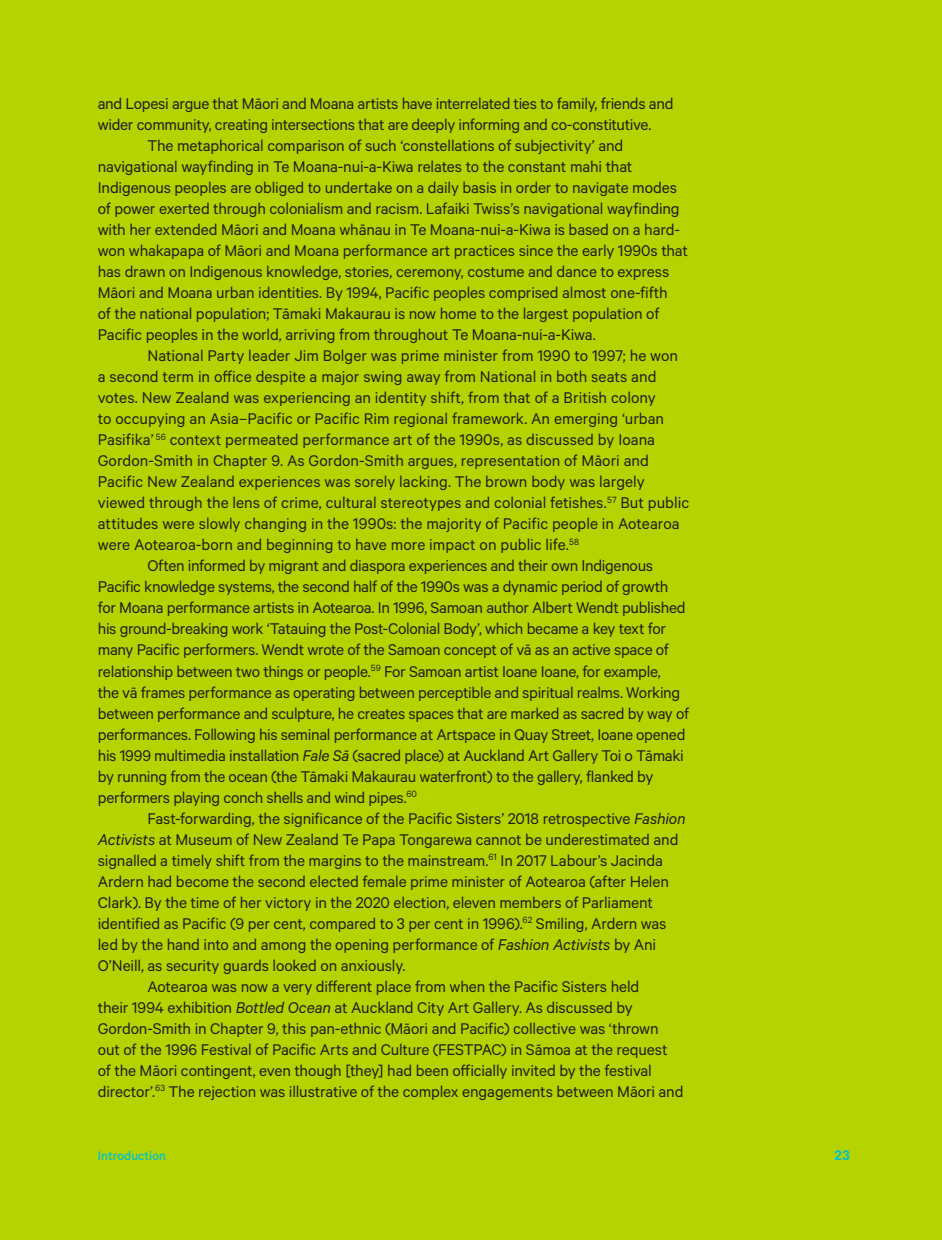
<style>
.page{position:relative;width:942px;height:1240px;background:#fff}
.page>*{position:absolute;margin:0;border:0;box-sizing:border-box;transform-origin:0 0}
.Body_text_main{font:17.5px/21px "Calibre";letter-spacing:-.01em;color:#21201c}
.t1{font:600 15.75px "Calibre";color:#07c1c8}
.t2{font:500 14px "Calibre";color:#07c1c8}
.s1{font-style:italic}
</style>
<div class="page">
<div style="left:0;top:0;width:942px;height:1239px;background:#b5d300"></div>
<p class="Body_text_main" style="left:98px;top:93px;width:577px">and Lopesi argue that Māori and Moana artists have interrelated ties to family, friends and wider community, creating intersections that are deeply informing and co-constitutive.</p>
<p class="Body_text_main" style="left:98px;top:135px;width:592px;text-indent:50px">The metaphorical comparison of such ‘constellations of subjectivity’ and navigational wayfinding in Te Moana-nui-a-Kiwa relates to the constant mahi that Indigenous peoples are obliged to undertake on a daily basis in order to navigate modes of power exerted through colonialism and racism. Lafaiki Twiss’s navigational wayfinding with her extended Māori and Moana whānau in Te Moana-nui-a-Kiwa is based on a hard&shy;won whakapapa of Māori and Moana performance art practices since the early 1990s that has drawn on Indigenous knowledge, stories, ceremony, costume and dance to express Māori and Moana urban identities. By 1994, Pacific peoples comprised almost one-fifth<br>of the national population; Tāmaki Makaurau is now home to the largest population of Pacific peoples in the world, arriving from throughout Te Moana-nui-a-Kiwa.</p>
<p class="Body_text_main" style="left:98px;top:345px;width:593px;text-indent:50px">National Party leader Jim Bolger was prime minister from 1990 to 1997; he won a second term in office despite a major swing away from National in both seats and votes. New Zealand was experiencing an identity shift, from that of a British colony<br>to occupying an Asia–Pacific or Pacific Rim regional framework. An emerging ‘urban Pasifika’ <sup>56</sup> context permeated performance art of the 1990s, as discussed by Ioana Gordon-Smith in Chapter 9. As Gordon-Smith argues, representation of Māori and Pacific New Zealand experiences was sorely lacking. The brown body was largely viewed through the lens of crime, cultural stereotypes and colonial fetishes.<sup>57</sup> But public attitudes were slowly changing in the 1990s: the majority of Pacific people in Aotearoa were Aotearoa-born and beginning to have more impact on public life.<sup>58</sup></p>
<p class="Body_text_main" style="left:98px;top:555px;width:593px;text-indent:50px">Often informed by migrant and diaspora experiences and their own Indigenous Pacific knowledge systems, the second half of the 1990s was a dynamic period of growth for Moana performance artists in Aotearoa. In 1996, Samoan author Albert Wendt published his ground-breaking work ‘Tatauing the Post-Colonial Body’, which became a key text for many Pacific performers. Wendt wrote of the Samoan concept of vā as an active space of relationship between two things or people.<sup>59</sup> For Samoan artist Ioane Ioane, for example,<br>the vā frames performance as operating between perceptible and spiritual realms. Working between performance and sculpture, he creates spaces that are marked as sacred by way of performances. Following his seminal performance at Artspace in Quay Street, Ioane opened his 1999 multimedia installation <span class="s1">Fale Sā</span> (sacred place) at Auckland Art Gallery Toi o Tāmaki by running from the ocean (the Tāmaki Makaurau waterfront) to the gallery, flanked by performers playing conch shells and wind pipes.<sup>60</sup></p>
<p class="Body_text_main" style="left:98px;top:807px;width:589px;text-indent:50px">Fast-forwarding, the significance of the Pacific Sisters’ 2018 retrospective <span class="s1">Fashion Activists</span> at Museum of New Zealand Te Papa Tongarewa cannot be underestimated and signalled a timely shift from the margins to the mainstream.<sup>61</sup> In 2017 Labour’s Jacinda Ardern had become the second elected female prime minister of Aotearoa (after Helen Clark). By the time of her victory in the 2020 election, eleven members of Parliament identified as Pacific (9 per cent, compared to 3 per cent in 1996).<sup>62</sup> Smiling, Ardern was led by the hand into and among the opening performance of <span class="s1">Fashion Activists</span> by Ani O’Neill, as security guards looked on anxiously.</p>
<p class="Body_text_main" style="left:98px;top:975px;width:587px;text-indent:50px">Aotearoa was now a very different place from when the Pacific Sisters held<br>their 1994 exhibition <span class="s1">Bottled Ocean</span> at Auckland City Art Gallery. As discussed by Gordon-Smith in Chapter 9, this pan-ethnic (Māori and Pacific) collective was ‘thrown out of the 1996 Festival of Pacific Arts and Culture (FESTPAC) in Sāmoa at the request of the Māori contingent, even though [they] had been officially invited by the festival director’.<sup>63</sup> The rejection was illustrative of the complex engagements between Māori and</p>
<p class="t2" style="left:98px;top:1147px;width:70px">Introduction</p>
<p class="t1" style="left:834px;top:1145px;width:17px">23</p>
</div>
